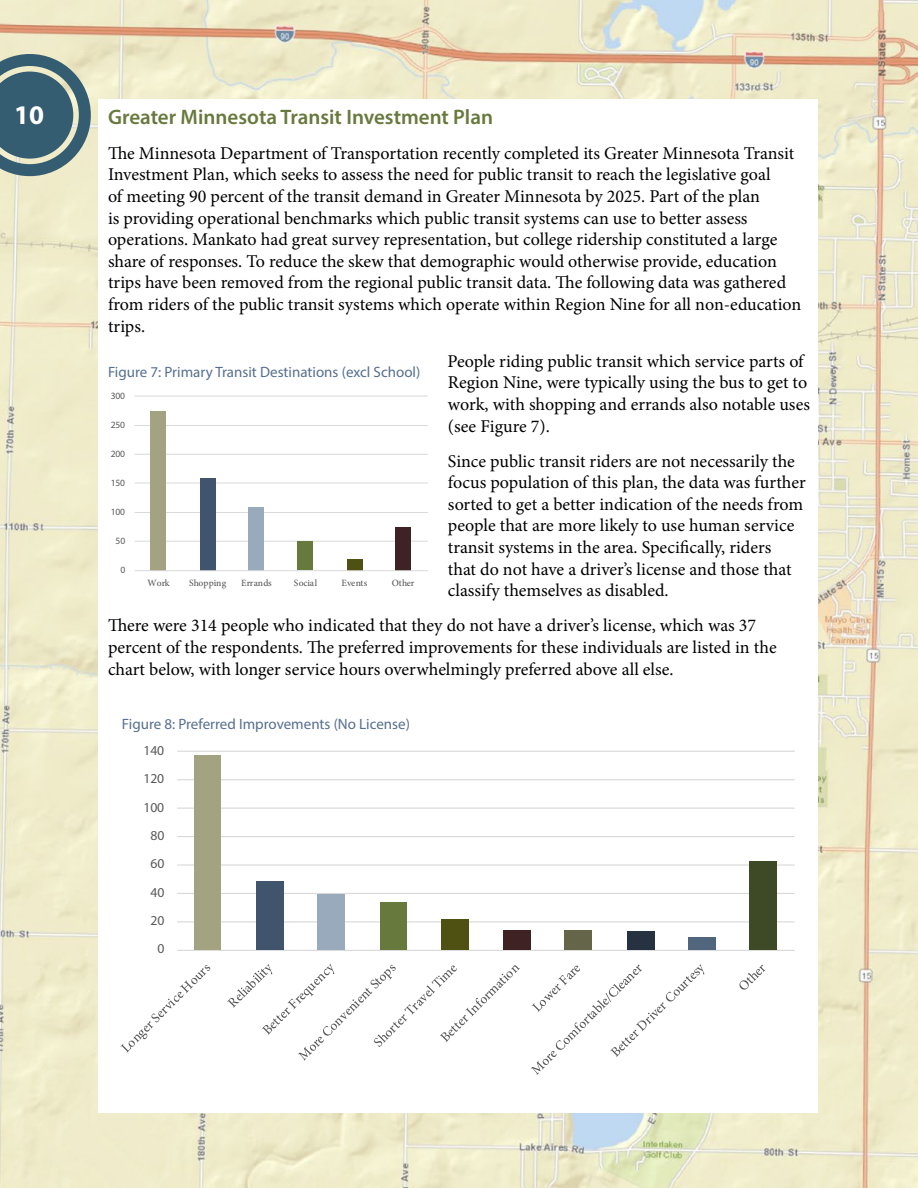
<style>
.page{position:relative;width:918px;height:1188px;background:#fff}
.page>*{position:absolute;margin:0;border:0;box-sizing:border-box;transform-origin:0 0}
.t1{font:700 27px "Myriad Pro";color:#fff}
.Sub_Heading{font:600 21px "Myriad Pro";color:#67793d}
.Body{font:18px/21.6px "Minion Pro";color:#000}
.Figure_Labels{font:15px "Myriad Pro";color:#566f8e}
.t2{font:13.65px "Myriad Pro";letter-spacing:-.015em;color:#595959}
.t3{font:500 9.6px "Minion Pro";letter-spacing:-.01em;color:#595959}
.t4{font:9.6px "Myriad Pro";letter-spacing:-.015em;color:#595959}
</style>
<div class="page">
<img style="left:0;top:0;width:918px;height:1188px">
<svg style="left:0;top:54px;width:91px;height:122px;background:#648287"></svg>
<div style="left:98px;top:99px;width:720px;height:1013px;background:#fff"></div>
<hr style="left:135px;top:541px;width:293px;height:1px;background:#d9d9d9">
<hr style="left:135px;top:512px;width:293px;height:1px;background:#d9d9d9">
<hr style="left:135px;top:483px;width:293px;height:1px;background:#d9d9d9">
<hr style="left:135px;top:454px;width:293px;height:1px;background:#d9d9d9">
<hr style="left:135px;top:425px;width:293px;height:1px;background:#d9d9d9">
<hr style="left:135px;top:396px;width:293px;height:1px;background:#d9d9d9">
<div style="left:151px;top:411px;width:15px;height:159px;background:#a3a381"></div>
<div style="left:200px;top:478px;width:15px;height:92px;background:#40546d"></div>
<div style="left:249px;top:507px;width:15px;height:63px;background:#9aaabd"></div>
<div style="left:298px;top:542px;width:15px;height:28px;background:#67793d"></div>
<div style="left:347px;top:559px;width:15px;height:11px;background:#4f5112"></div>
<div style="left:396px;top:527px;width:15px;height:43px;background:#3f2224"></div>
<hr style="left:135px;top:570px;width:293px;height:1px;background:#d9d9d9">
<hr style="left:177px;top:921px;width:618px;height:1px;background:#d9d9d9">
<hr style="left:177px;top:893px;width:618px;height:1px;background:#d9d9d9">
<hr style="left:177px;top:864px;width:618px;height:2px;background:#d9d9d9">
<hr style="left:177px;top:836px;width:618px;height:1px;background:#d9d9d9">
<hr style="left:177px;top:808px;width:618px;height:1px;background:#d9d9d9">
<hr style="left:177px;top:779px;width:618px;height:1px;background:#d9d9d9">
<hr style="left:177px;top:751px;width:618px;height:1px;background:#d9d9d9">
<hr style="left:177px;top:742px;width:618px;height:1px;background:#d9d9d9">
<hr style="left:177px;top:950px;width:618px;height:1px;background:#d9d9d9">
<svg style="left:120px;top:964px;width:91px;height:89px"></svg>
<svg style="left:227px;top:964px;width:293px;height:97px"></svg>
<svg style="left:531px;top:964px;width:174px;height:111px"></svg>
<svg style="left:739px;top:964px;width:27px;height:26px"></svg>
<div style="left:195px;top:755px;width:26px;height:195px;background:#a3a381"></div>
<div style="left:256px;top:882px;width:28px;height:68px;background:#40546d"></div>
<div style="left:318px;top:894px;width:27px;height:56px;background:#9aaabd"></div>
<div style="left:380px;top:902px;width:26px;height:48px;background:#67793d"></div>
<div style="left:442px;top:919px;width:27px;height:31px;background:#4f5112"></div>
<div style="left:503px;top:930px;width:27px;height:20px;background:#3f2224"></div>
<div style="left:564px;top:930px;width:28px;height:20px;background:#65654a"></div>
<div style="left:627px;top:932px;width:27px;height:18px;background:#263241"></div>
<div style="left:688px;top:937px;width:28px;height:13px;background:#51657c"></div>
<div style="left:750px;top:861px;width:27px;height:89px;background:#3e4925"></div>
<h1 class="t1" style="left:14px;top:97px;width:31px">10</h1>
<p class="Sub_Heading" style="left:108px;top:103px;width:387px">Greater Minnesota Transit Investment Plan</p>
<p class="Body" style="left:108px;top:142px;width:695px">The Minnesota Department of Transportation recently completed its Greater Minnesota Transit Investment Plan, which seeks to assess the need for public transit to reach the legislative goal<br>of meeting 90 percent of the transit demand in Greater Minnesota by 2025. Part of the plan<br>is providing operational benchmarks which public transit systems can use to better assess operations. Mankato had great survey representation, but college ridership constituted a large share of responses. To reduce the skew that demographic would otherwise provide, education trips have been removed from the regional public transit data. The following data was gathered from riders of the public transit systems which operate within Region Nine for all non-education trips.</p>
<p class="Body" style="left:447px;top:350px;width:364px">People riding public transit which service parts of Region Nine, were typically using the bus to get to work, with shopping and errands also notable uses (see Figure 7).</p>
<p class="Body" style="left:448px;top:450px;width:359px">Since public transit riders are not necessarily the focus population of this plan, the data was further sorted to get a better indication of the needs from people that are more likely to use human service transit systems in the area. Specifically, riders<br>that do not have a driver’s license and those that classify themselves as disabled.</p>
<p class="Body" style="left:108px;top:615px;width:670px">There were 314 people who indicated that they do not have a driver’s license, which was 37 percent of the respondents. The preferred improvements for these individuals are listed in the chart below, with longer service hours overwhelmingly preferred above all else.</p>
<p class="Figure_Labels" style="left:108px;top:363px;width:314px">Figure 7: Primary Transit Destinations (excl School)</p>
<p class="t4" style="left:111px;top:390px;width:16px">300</p>
<p class="t4" style="left:111px;top:419px;width:16px">250</p>
<p class="t4" style="left:111px;top:448px;width:16px">200</p>
<p class="t4" style="left:111px;top:477px;width:16px">150</p>
<p class="t4" style="left:111px;top:506px;width:16px">100</p>
<p class="t4" style="left:116px;top:535px;width:11px">50</p>
<p class="t4" style="left:121px;top:564px;width:6px">0</p>
<p class="t3" style="left:147px;top:577px;width:24px">Work</p>
<p class="t3" style="left:189px;top:577px;width:39px">Shopping</p>
<p class="t3" style="left:241px;top:577px;width:32px">Errands</p>
<p class="t3" style="left:294px;top:577px;width:25px">Social</p>
<p class="t3" style="left:341px;top:577px;width:27px">Events</p>
<p class="t3" style="left:392px;top:577px;width:24px">Other</p>
<p class="t2" style="left:144px;top:714px;width:22px">160</p>
<p class="Figure_Labels" style="left:122px;top:715px;width:290px">Figure 8: Preferred Improvements (No License)</p>
<p class="t2" style="left:144px;top:742px;width:22px">140</p>
<p class="t2" style="left:144px;top:770px;width:22px">120</p>
<p class="t2" style="left:144px;top:799px;width:22px">100</p>
<p class="t2" style="left:151px;top:827px;width:15px">80</p>
<p class="t2" style="left:151px;top:855px;width:15px">60</p>
<p class="t2" style="left:151px;top:884px;width:15px">40</p>
<p class="t2" style="left:151px;top:912px;width:15px">20</p>
<p class="t2" style="left:158px;top:940px;width:9px">0</p>
</div>
